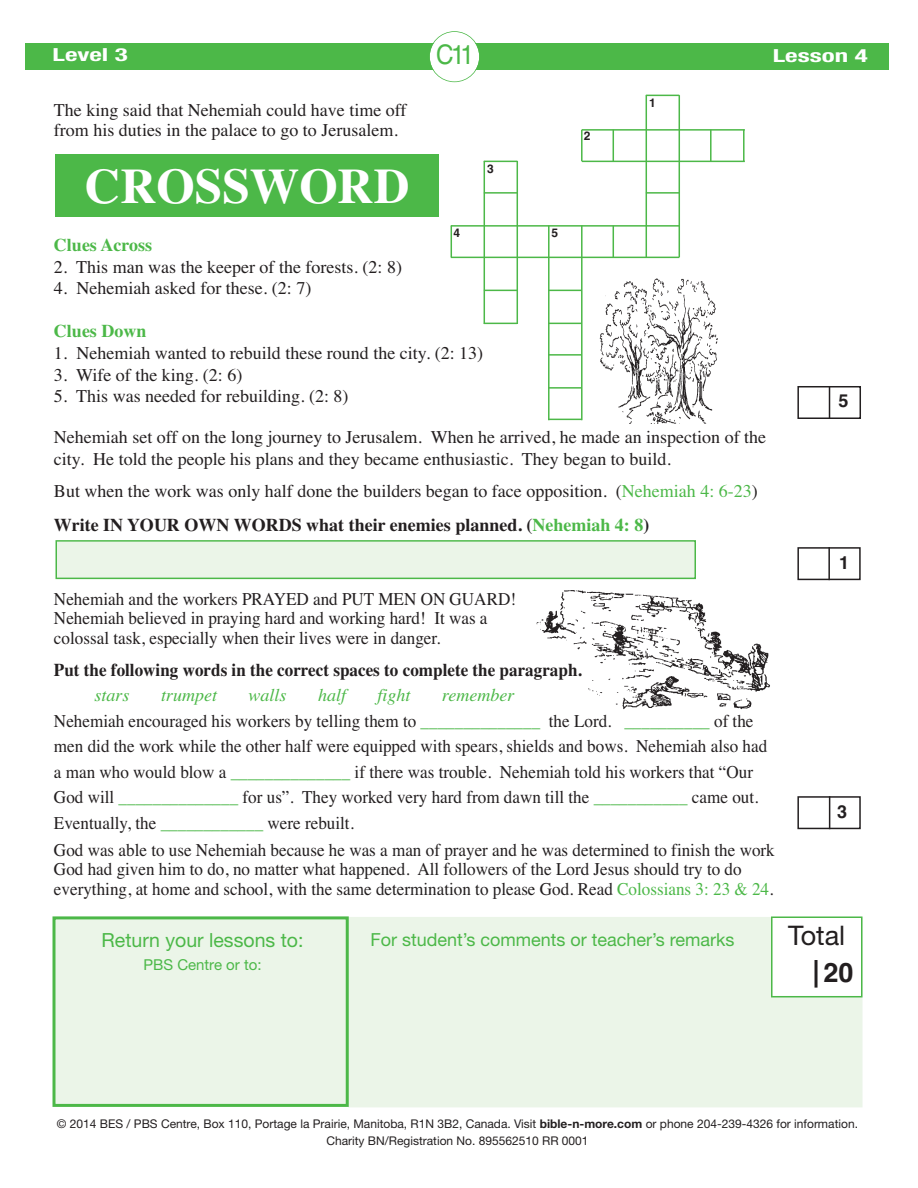
<style>
.page{position:relative;width:918px;height:1188px;background:#fff}
.page>*{position:absolute;margin:0;border:0;box-sizing:border-box;transform-origin:0 0}
.t1{font:700 49.5px "Times";color:#fff}
.t2{font:27px "Helvetica Neue";color:#231f20}
.t3{font:27px "Helvetica";color:#4cb848;scale:.9 1}
.t4{font:700 27px "Helvetica";color:#231f20}
.t5{font:19.5px "Helvetica Neue";color:#4cb848}
.t6{font:18px/25.8px "Times";color:#231f20;scale:.95 1}
.t7{font:18px/19.5px "Times";color:#231f20}
.t8{font:700 18px "Times";color:#231f20;scale:.95 1}
.t9{font:18px "Helvetica Neue";color:#4cb848}
.t10{font:italic 18px "Times";color:#4cb848}
.t11{font:700 18px "Times";color:#4cb848}
.t12{font:700 condensed 18px "Helvetica Neue";color:#fff;scale:1.5 1}
.t13{font:700 18px "Helvetica";color:#231f20}
.t14{font:15px "Helvetica Neue";color:#4cb848}
.t15{font:12px/17px "Helvetica Neue";color:#231f20;text-align:center}
.t16{font:700 12px "Helvetica";color:#231f20}
.s1{color:#4cb848}
.s2{font-weight:700}
.s3{font-weight:700;color:#4cb848}
.s4{font-style:italic;color:#4cb848}
</style>
<div class="page">
<div style="left:350px;top:918px;width:511px;height:188px;background:#ebf5e8"></div>
<div style="left:348px;top:917px;width:514px;height:190px;border:2px solid #ebf5e8"></div>
<div style="left:773px;top:918px;width:88px;height:78px;background:#fff"></div>
<div style="left:771px;top:916px;width:91px;height:81px;border:2px solid #4cb848"></div>
<hr style="left:815px;top:960px;width:3px;height:28px;background:#231f20">
<div style="left:56px;top:919px;width:290px;height:185px;background:#ebf5e8"></div>
<div style="left:52px;top:916px;width:297px;height:191px;border:3px solid #4cb848"></div>
<div style="left:26px;top:44px;width:864px;height:26px;background:#4cb848"></div>
<div style="left:430px;top:32px;width:49px;height:49px;background:#fff;border-radius:50%"></div>
<div style="left:429px;top:31px;width:51px;height:51px;border:2px solid #4cb848;border-radius:50%"></div>
<div style="left:56px;top:154px;width:383px;height:63px;background:#4cb848"></div>
<div style="left:57px;top:542px;width:637px;height:36px;background:#ebf5e8"></div>
<div style="left:56px;top:540px;width:640px;height:39px;border:2px solid #4cb848"></div>
<img style="left:536px;top:590px;width:234px;height:120px">
<img style="left:599px;top:278px;width:119px;height:145px">
<svg style="left:797px;top:386px;width:64px;height:444px"></svg>
<hr style="left:829px;top:796px;width:1px;height:33px;background:#231f20">
<hr style="left:646px;top:95px;width:33px;height:1px;background:#4cb848">
<hr style="left:646px;top:192px;width:33px;height:2px;background:#4cb848">
<hr style="left:484px;top:161px;width:33px;height:1px;background:#4cb848">
<hr style="left:484px;top:192px;width:33px;height:2px;background:#4cb848">
<hr style="left:484px;top:290px;width:33px;height:1px;background:#4cb848">
<hr style="left:484px;top:323px;width:33px;height:1px;background:#4cb848">
<hr style="left:548px;top:290px;width:34px;height:1px;background:#4cb848">
<hr style="left:548px;top:323px;width:34px;height:1px;background:#4cb848">
<hr style="left:548px;top:354px;width:34px;height:2px;background:#4cb848">
<hr style="left:548px;top:387px;width:34px;height:2px;background:#4cb848">
<hr style="left:548px;top:419px;width:34px;height:1px;background:#4cb848">
<hr style="left:451px;top:225px;width:228px;height:2px;background:#4cb848">
<hr style="left:451px;top:257px;width:228px;height:1px;background:#4cb848">
<hr style="left:582px;top:129px;width:163px;height:2px;background:#4cb848">
<hr style="left:582px;top:161px;width:163px;height:1px;background:#4cb848">
<hr style="left:451px;top:226px;width:1px;height:31px;background:#4cb848">
<hr style="left:581px;top:130px;width:2px;height:31px;background:#4cb848">
<hr style="left:613px;top:130px;width:1px;height:31px;background:#4cb848">
<hr style="left:710px;top:130px;width:2px;height:31px;background:#4cb848">
<hr style="left:743px;top:130px;width:2px;height:31px;background:#4cb848">
<hr style="left:613px;top:226px;width:1px;height:31px;background:#4cb848">
<hr style="left:646px;top:95px;width:1px;height:162px;background:#4cb848">
<hr style="left:679px;top:95px;width:1px;height:162px;background:#4cb848">
<hr style="left:484px;top:161px;width:1px;height:163px;background:#4cb848">
<hr style="left:517px;top:161px;width:1px;height:163px;background:#4cb848">
<hr style="left:548px;top:225px;width:2px;height:195px;background:#4cb848">
<hr style="left:581px;top:225px;width:2px;height:195px;background:#4cb848">
<p class="t12" style="left:52px;top:44px;width:52px">Level 3</p>
<h2 class="t3" style="left:436px;top:45px;width:44px">C11</h2>
<p class="t12" style="left:773px;top:46px;width:65px">Lesson 4</p>
<p class="t7" style="left:54px;top:102px;width:354px">The king said that Nehemiah could have time off from his duties in the palace to go to Jerusalem.</p>
<p class="t16" style="left:649px;top:99px;width:8px">1</p>
<p class="t16" style="left:584px;top:132px;width:8px">2</p>
<h1 class="t1" style="left:85px;top:169px;width:326px">CROSSWORD</h1>
<p class="t16" style="left:487px;top:164px;width:8px">3</p>
<p class="t16" style="left:453px;top:229px;width:8px">4</p>
<p class="t16" style="left:552px;top:228px;width:8px">5</p>
<p class="t11" style="left:54px;top:238px;width:100px">Clues Across</p>
<p class="t7" style="left:54px;top:258px;width:350px">2. This man was the keeper of the forests. (2: 8)</p>
<p class="t7" style="left:54px;top:280px;width:259px">4. Nehemiah asked for these. (2: 7)</p>
<p class="t11" style="left:54px;top:325px;width:94px">Clues Down</p>
<p class="t7" style="left:54px;top:345px;width:431px">1. Nehemiah wanted to rebuild these round the city. (2: 13)</p>
<p class="t7" style="left:54px;top:366px;width:190px">3. Wife of the king. (2: 6)</p>
<p class="t7" style="left:54px;top:388px;width:296px">5. This was needed for rebuilding. (2: 8)</p>
<p class="t7" style="left:54px;top:428px;width:714px;line-height:21.6px">Nehemiah set off on the long journey to Jerusalem. When he arrived, he made an inspection of the city. He told the people his plans and they became enthusiastic. They began to build.</p>
<p class="t7" style="left:54px;top:476px;width:705px;line-height:33.6px">But when the work was only half done the builders began to face opposition. (<span class="s1">Nehemiah 4: 6-23</span>)<br><span class="s2">Write IN YOUR OWN WORDS what their enemies planned. (</span><span class="s3">Nehemiah 4: 8</span><span class="s2">)</span></p>
<p class="t6" style="left:54px;top:591px;width:488px;line-height:19.5px">Nehemiah and the workers PRAYED and PUT MEN ON GUARD!<br>Nehemiah believed in praying hard and working hard! It was a colossal task, especially when their lives were in danger.</p>
<p class="t8" style="left:54px;top:663px;width:557px">Put the following words in the correct spaces to complete the paragraph.</p>
<p class="t10" style="left:94px;top:689px;width:37px">stars</p>
<p class="t10" style="left:161px;top:689px;width:57px">trumpet</p>
<p class="t10" style="left:249px;top:689px;width:40px">walls</p>
<p class="t10" style="left:318px;top:689px;width:30px">half</p>
<p class="t10" style="left:378px;top:689px;width:35px">fight</p>
<p class="t6" style="left:54px;top:684px;width:760px;text-indent:388px"><span class="s4">remember<br></span>Nehemiah encouraged his workers by telling them to <span class="s1">______________</span> the Lord. <span class="s1">__________</span> of the men did the work while the other half were equipped with spears, shields and bows. Nehemiah also had a man who would blow a <span class="s1">______________</span> if there was trouble. Nehemiah told his workers that “Our God will <span class="s1">______________</span> for us”. They worked very hard from dawn till the <span class="s1">___________</span> came out.<br>Eventually, the <span class="s1">____________</span> were rebuilt.<br>God was able to use Nehemiah because he was a man of prayer and he was determined to finish the work</p>
<p class="t6" style="left:54px;top:861px;width:759px;line-height:19.5px">God had given him to do, no matter what happened. All followers of the Lord Jesus should try to do everything, at home and school, with the same determination to please God. Read <span class="s1">Colossians 3: 23 &amp; 24</span>.</p>
<p class="t13" style="left:838px;top:395px;width:12px">5</p>
<p class="t13" style="left:839px;top:556px;width:12px">1</p>
<p class="t13" style="left:837px;top:805px;width:12px">3</p>
<p class="t5" style="left:102px;top:933px;width:203px">Return your lessons to:</p>
<p class="t14" style="left:143px;top:959px;width:120px">PBS Centre or to:</p>
<p class="t9" style="left:370px;top:933px;width:366px">For student’s comments or teacher’s remarks</p>
<h2 class="t2" style="left:788px;top:926px;width:58px">Total</h2>
<h2 class="t4" style="left:824px;top:963px;width:32px">20</h2>
<p class="t15" style="left:57px;top:1117px;width:803px">© 2014 BES / PBS Centre, Box 110, Portage la Prairie, Manitoba, R1N 3B2, Canada. Visit <span class="s2">bible-n-more.com</span> or phone 204-239-4326 for information.<br>Charity BN/Registration No. 895562510 RR 0001</p>
</div>
